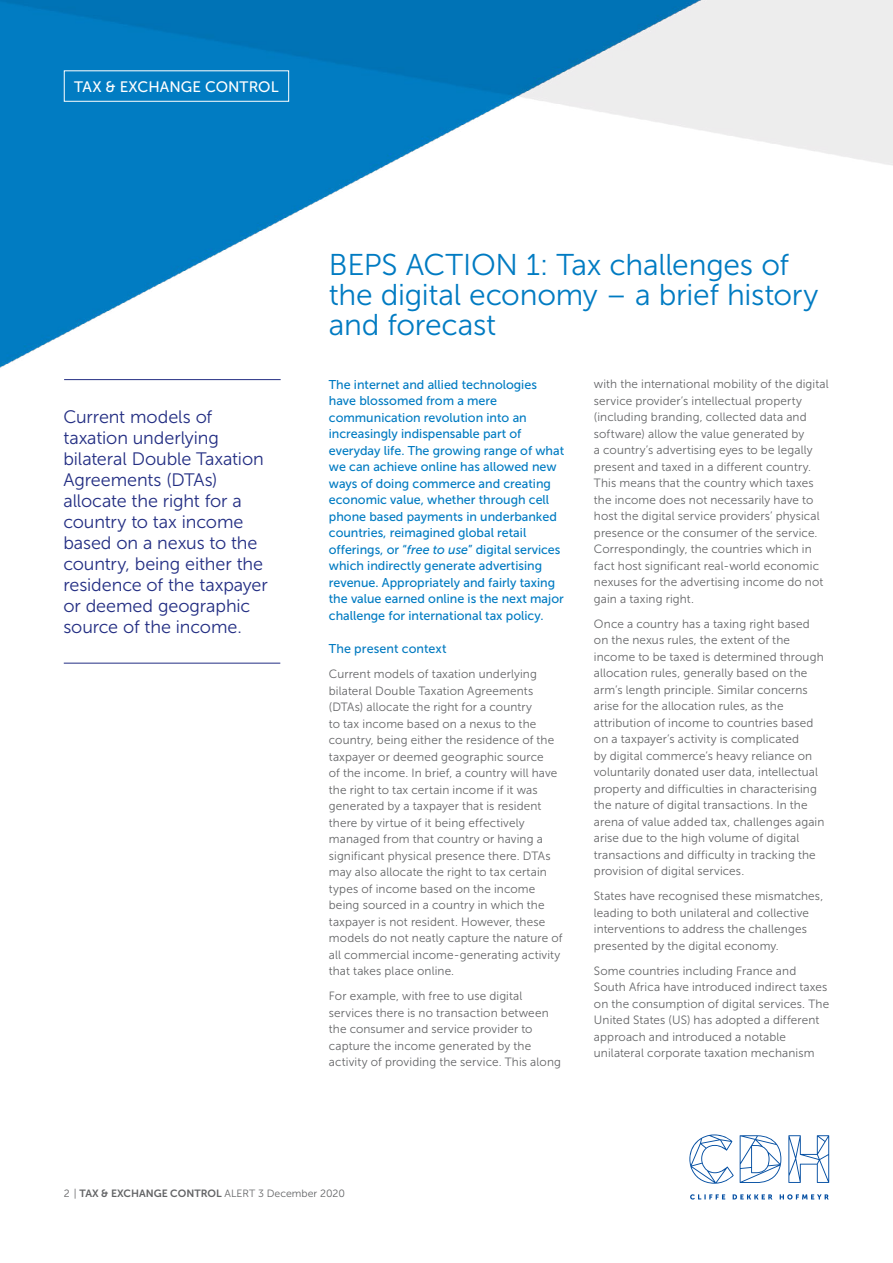
<style>
.page{position:relative;width:893px;height:1263px;background:#fff}
.page>*{position:absolute;margin:0;border:0;box-sizing:border-box;transform-origin:0 0}
.t1{font:30px/30px "Museo Sans 300";letter-spacing:-.005em;color:#007bc2}
.t2{font:18px/21px "Museo Sans 300";letter-spacing:-.005em;color:#232e83}
.t3{font:15.15px "Museo Sans 500";letter-spacing:.005em;color:#fff}
.t4{font:12.75px/16.5px "Museo Sans 500";color:#007bc2}
.t5{font:12.75px "Museo Sans 500";letter-spacing:.01em;color:#047bc1}
.t6{font:12px/16.5px "Museo Sans 300";letter-spacing:.01em;color:#636466}
.t7{font:10.5px "Museo Sans 300";color:#636466}
.s1{font-style:italic}
.s2{font-family:"Museo Sans 700"}
</style>
<div class="page">
<svg style="left:690px;top:1194px;width:139px;height:5px"></svg>
<svg style="left:689px;top:1134px;width:45px;height:50px"></svg>
<svg style="left:740px;top:1135px;width:41px;height:48px"></svg>
<svg style="left:788px;top:1135px;width:41px;height:48px"></svg>
<img style="left:0;top:0;width:893px;height:381px">
<hr style="left:64px;top:379px;width:217px;height:1px;background:#232e83">
<hr style="left:64px;top:663px;width:216px;height:1px;background:#232e83">
<div style="left:64px;top:70px;width:225px;height:32px;border:1px solid #fff"></div>
<p class="t3" style="left:74px;top:78px;width:206px">TAX &amp; EXCHANGE CONTROL</p>
<p class="t2" style="left:63px;top:407px;width:206px">Current models of taxation underlying bilateral Double Taxation<br>Agreements (DTAs) allocate the right for a country to tax income based on a nexus to the country, being either the residence of the taxpayer or deemed geographic source of the income.</p>
<h1 class="t1" style="left:329px;top:250px;width:491px">BEPS ACTION 1: Tax challenges of the digital economy – a brief history and forecast</h1>
<p class="t4" style="left:329px;top:376px;width:237px">The internet and allied technologies have blossomed from a mere communication revolution into an increasingly indispensable part of everyday life. The growing range of what we can achieve online has allowed new ways of doing commerce and creating economic value, whether through cell phone based payments in underbanked countries, reimagined global retail offerings, or “<span class="s1">free to use</span>” digital services which indirectly generate advertising revenue. Appropriately and fairly taxing the value earned online is the next major challenge for international tax policy.</p>
<p class="t5" style="left:329px;top:642px;width:119px">The present context</p>
<p class="t6" style="left:329px;top:666px;width:235px">Current models of taxation underlying bilateral Double Taxation Agreements (DTAs) allocate the right for a country<br>to tax income based on a nexus to the country, being either the residence of the taxpayer or deemed geographic source<br>of the income. In brief, a country will have the right to tax certain income if it was generated by a taxpayer that is resident there by virtue of it being effectively managed from that country or having a significant physical presence there. DTAs may also allocate the right to tax certain types of income based on the income being sourced in a country in which the taxpayer is not resident. However, these models do not neatly capture the nature of all commercial income-generating activity that takes place online.</p>
<p class="t6" style="left:329px;top:988px;width:234px">For example, with free to use digital services there is no transaction between the consumer and service provider to capture the income generated by the activity of providing the service. This along</p>
<p class="t6" style="left:594px;top:376px;width:236px">with the international mobility of the digital service provider’s intellectual property (including branding, collected data and software) allow the value generated by<br>a country’s advertising eyes to be legally present and taxed in a different country.<br>This means that the country which taxes the income does not necessarily have to host the digital service providers’ physical presence or the consumer of the service.<br>Correspondingly, the countries which in fact host significant real-world economic nexuses for the advertising income do not gain a taxing right.</p>
<p class="t6" style="left:594px;top:615px;width:232px">Once a country has a taxing right based on the nexus rules, the extent of the income to be taxed is determined through allocation rules, generally based on the arm’s length principle. Similar concerns arise for the allocation rules, as the attribution of income to countries based on a taxpayer’s activity is complicated<br>by digital commerce’s heavy reliance on voluntarily donated user data, intellectual property and difficulties in characterising the nature of digital transactions. In the arena of value added tax, challenges again arise due to the high volume of digital transactions and difficulty in tracking the provision of digital services.</p>
<p class="t6" style="left:594px;top:888px;width:231px">States have recognised these mismatches, leading to both unilateral and collective interventions to address the challenges presented by the digital economy.</p>
<p class="t6" style="left:594px;top:962px;width:237px">Some countries including France and South Africa have introduced indirect taxes on the consumption of digital services. The United States (US) has adopted a different approach and introduced a notable unilateral corporate taxation mechanism</p>
<p class="t7" style="left:64px;top:1188px;width:283px">2 | <span class="s2">TAX &amp; EXCHANGE CONTROL</span> ALERT 3 December 2020</p>
</div>
